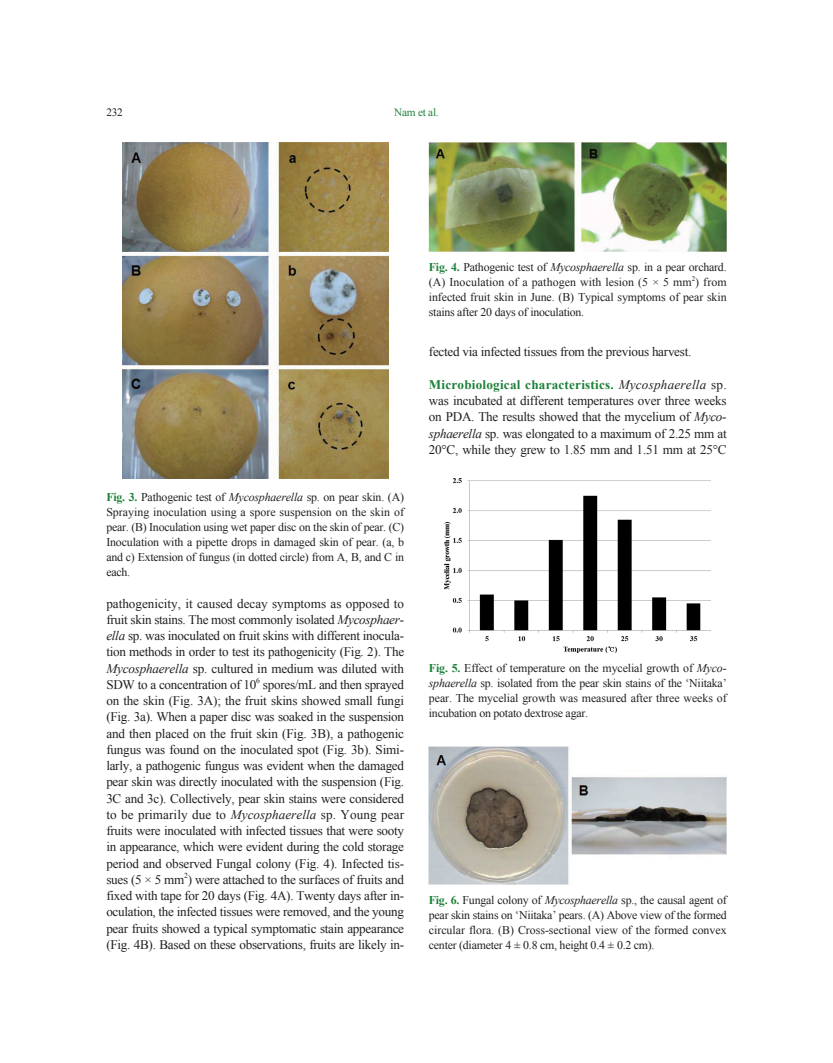
<style>
.page{position:relative;width:833px;height:1063px;background:#fff}
.page>*{position:absolute;margin:0;border:0;box-sizing:border-box;transform-origin:0 0}
.본문-1{font:13.12px/16.2px "Times New Roman";letter-spacing:-.02em;color:#231f20;text-align:justify}
.그림표설명{font:11.88px/15px "Times New Roman";letter-spacing:-.02em;color:#231f20;text-align:justify}
.t1{font:11.25px "Times New Roman";letter-spacing:-.02em;color:#1c8039}
.t2{font:11.25px "Times New Roman";color:#231f20}
.s1{font-weight:700;color:#1c8039}
.s2{font-style:italic}
</style>
<div class="page">
<img style="left:122px;top:142px;width:266px;height:337px">
<img style="left:429px;top:142px;width:297px;height:110px">
<img style="left:445px;top:478px;width:265px;height:174px">
<img style="left:429px;top:747px;width:297px;height:137px">
<p class="t2" style="left:106px;top:104px;width:18px">232</p>
<p class="t1" style="left:394px;top:104px;width:46px">Nam et al.</p>
<p class="그림표설명" style="left:429px;top:260px;width:299px"><span class="s1">Fig. 4.</span> Pathogenic test of <span class="s2">Mycosphaerella</span> sp. in a pear orchard. (A) Inoculation of a pathogen with lesion (5 × 5 mm<sup>2</sup>) from infected fruit skin in June. (B) Typical symptoms of pear skin stains after 20 days of inoculation.</p>
<p class="그림표설명" style="left:106px;top:489px;width:299px"><span class="s1">Fig. 3.</span> Pathogenic test of <span class="s2">Mycosphaerella</span> sp. on pear skin. (A)<br>Spraying inoculation using a spore suspension on the skin of pear. (B) Inoculation using wet paper disc on the skin of pear. (C)<br>Inoculation with a pipette drops in damaged skin of pear. (a, b and c) Extension of fungus (in dotted circle) from A, B, and C in each.</p>
<p class="본문-1" style="left:106px;top:595px;width:299px">pathogenicity, it caused decay symptoms as opposed to fruit skin stains. The most commonly isolated <span class="s2">Mycosphaer&shy;ella</span> sp. was inoculated on fruit skins with different inocula&shy;tion methods in order to test its pathogenicity (Fig. 2). The <span class="s2">Mycosphaerella</span> sp. cultured in medium was diluted with SDW to a concentration of 10<sup>6</sup> spores/mL and then sprayed on the skin (Fig. 3A); the fruit skins showed small fungi (Fig. 3a). When a paper disc was soaked in the suspension and then placed on the fruit skin (Fig. 3B), a pathogenic fungus was found on the inoculated spot (Fig. 3b). Simi&shy;larly, a pathogenic fungus was evident when the damaged pear skin was directly inoculated with the suspension (Fig.<br>3C and 3c). Collectively, pear skin stains were considered to be primarily due to <span class="s2">Mycosphaerella</span> sp. Young pear fruits were inoculated with infected tissues that were sooty in appearance, which were evident during the cold storage period and observed Fungal colony (Fig. 4). Infected tis&shy;sues (5 × 5 mm<sup>2</sup>) were attached to the surfaces of fruits and fixed with tape for 20 days (Fig. 4A). Twenty days after in&shy;oculation, the infected tissues were removed, and the young pear fruits showed a typical symptomatic stain appearance (Fig. 4B). Based on these observations, fruits are likely in-</p>
<p class="본문-1" style="left:429px;top:344px;width:264px">fected via infected tissues from the previous harvest.</p>
<p class="본문-1" style="left:429px;top:376px;width:299px"><span class="s1">Microbiological characteristics.</span> <span class="s2">Mycosphaerella</span> sp. was incubated at different temperatures over three weeks on PDA. The results showed that the mycelium of <span class="s2">Myco&shy;sphaerella</span> sp. was elongated to a maximum of 2.25 mm at 20°C, while they grew to 1.85 mm and 1.51 mm at 25°C</p>
<p class="그림표설명" style="left:429px;top:660px;width:299px"><span class="s1">Fig. 5.</span> Effect of temperature on the mycelial growth of <span class="s2">Myco&shy;sphaerella</span> sp. isolated from the pear skin stains of the ‘Niitaka’ pear. The mycelial growth was measured after three weeks of incubation on potato dextrose agar.</p>
<p class="그림표설명" style="left:429px;top:892px;width:299px"><span class="s1">Fig. 6.</span> Fungal colony of <span class="s2">Mycosphaerella</span> sp., the causal agent of pear skin stains on ‘Niitaka’ pears. (A) Above view of the formed circular flora. (B) Cross-sectional view of the formed convex center (diameter 4 ± 0.8 cm, height 0.4 ± 0.2 cm).</p>
</div>
